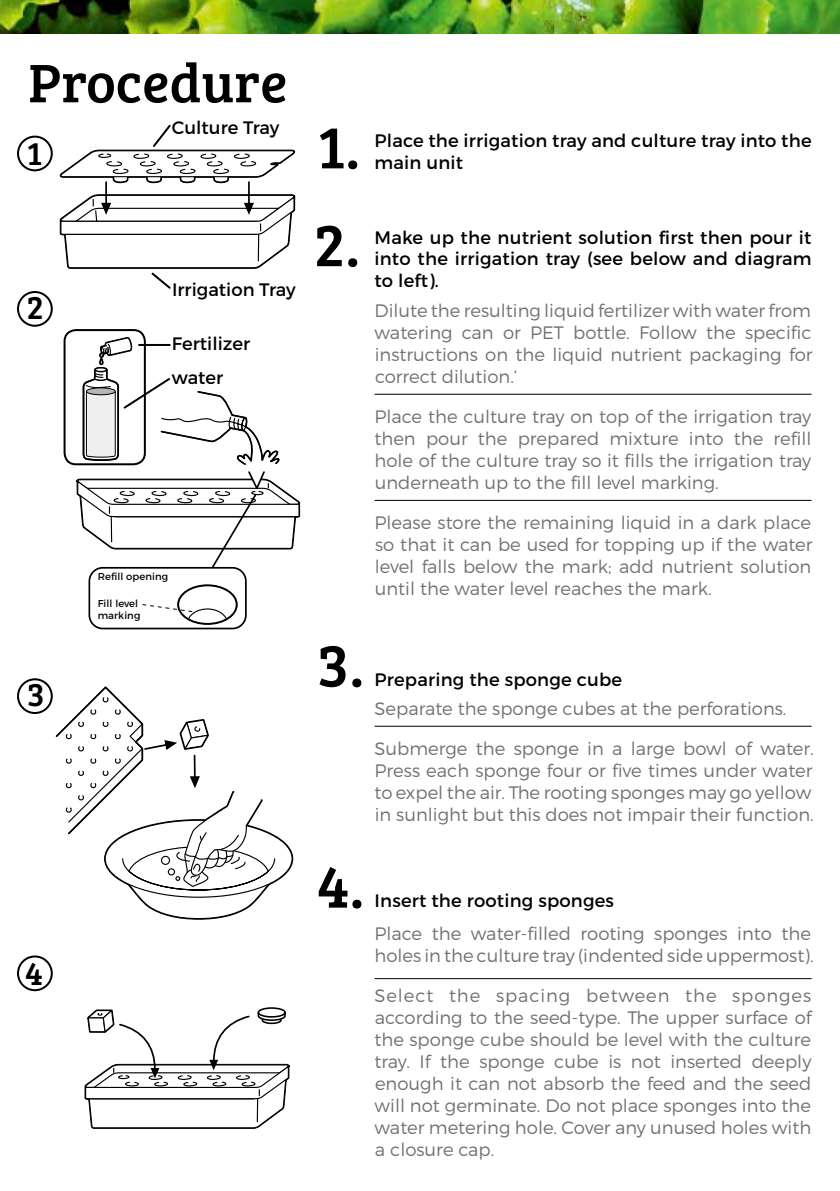
<style>
.page{position:relative;width:840px;height:1191px;background:#fff}
.page>*{position:absolute;margin:0;border:0;box-sizing:border-box;transform-origin:0 0}
.t1{font:61.6px "Bree Serif";color:#000}
.t2{font:56px "Bree Serif";color:#000}
.t3{font:33.6px "Bree Serif";color:#000}
.t4{font:300 18px/22px "Montserrat";color:#727171;text-align:justify}
.t5{font:18px/21.6px "Montserrat";letter-spacing:.01em;color:#000}
.t6{font:10px/12px "Montserrat";letter-spacing:.01em;color:#000}
</style>
<div class="page">
<img style="left:0;top:0;width:839px;height:34px">
<svg style="left:55px;top:686px;width:239px;height:234px"></svg>
<hr style="left:374px;top:394px;width:437px;height:1px;background:#000">
<hr style="left:374px;top:500px;width:437px;height:1px;background:#000">
<hr style="left:374px;top:725px;width:437px;height:1px;background:#000">
<hr style="left:374px;top:978px;width:437px;height:1px;background:#000">
<svg style="left:84px;top:1007px;width:206px;height:122px"></svg>
<div style="left:17px;top:136px;width:36px;height:35px;border:2px solid #000;border-radius:50%"></div>
<div style="left:17px;top:291px;width:36px;height:36px;border:2px solid #000;border-radius:50%"></div>
<div style="left:17px;top:678px;width:36px;height:36px;border:2px solid #000;border-radius:50%"></div>
<div style="left:17px;top:955px;width:36px;height:36px;border:2px solid #000;border-radius:50%"></div>
<div style="left:88px;top:567px;width:158px;height:62px;border:2px solid #000;border-radius:13px"></div>
<div style="left:177px;top:584px;width:60px;height:41px;border:2px solid #000;border-radius:50%"></div>
<svg style="left:142px;top:603px;width:86px;height:18px"></svg>
<div style="left:63px;top:329px;width:83px;height:136px;border:2px solid #000;border-radius:11px"></div>
<svg style="left:59px;top:124px;width:237px;height:165px"></svg>
<svg style="left:75px;top:335px;width:226px;height:234px"></svg>
<h2 class="t2" style="left:28px;top:42px;width:260px">Procedure</h2>
<h3 class="t3" style="left:27px;top:129px;width:17px">1</h3>
<p class="t5" style="left:172px;top:116px;width:109px">Culture Tray</p>
<h1 class="t1" style="left:317px;top:102px;width:44px">1.</h1>
<p class="t5" style="left:374px;top:130px;width:438px">Place the irrigation tray and culture tray into the main unit</p>
<h3 class="t3" style="left:26px;top:283px;width:19px">2</h3>
<h3 class="t3" style="left:27px;top:670px;width:19px">3</h3>
<h3 class="t3" style="left:25px;top:948px;width:20px">4</h3>
<p class="t5" style="left:172px;top:278px;width:125px">Irrigation Tray</p>
<p class="t5" style="left:172px;top:333px;width:80px">Fertilizer</p>
<p class="t5" style="left:172px;top:366px;width:53px">water</p>
<p class="t6" style="left:98px;top:571px;width:72px">Refill opening</p>
<p class="t6" style="left:98px;top:597px;width:44px">Fill level marking</p>
<h1 class="t1" style="left:313px;top:200px;width:48px">2.</h1>
<p class="t5" style="left:374px;top:226px;width:438px;text-align:justify">Make up the nutrient solution first then pour it into the irrigation tray (see below and diagram to left).</p>
<p class="t4" style="left:374px;top:299px;width:439px">Dilute the resulting liquid fertilizer with water from watering can or PET bottle. Follow the specific instructions on the liquid nutrient packaging for correct dilution.‘</p>
<p class="t4" style="left:374px;top:405px;width:438px">Place the culture tray on top of the irrigation tray then pour the prepared mixture into the refill hole of the culture tray so it fills the irrigation tray underneath up to the fill level marking.</p>
<p class="t4" style="left:374px;top:511px;width:439px">Please store the remaining liquid in a dark place so that it can be used for topping up if the water level falls below the mark; add nutrient solution until the water level reaches the mark.</p>
<h1 class="t1" style="left:317px;top:620px;width:48px">3.</h1>
<p class="t5" style="left:374px;top:669px;width:249px">Preparing the sponge cube</p>
<p class="t4" style="left:374px;top:697px;width:413px">Separate the sponge cubes at the perforations.</p>
<p class="t4" style="left:374px;top:737px;width:440px;text-align:left">Submerge the sponge in a large bowl of water.<br>Press each sponge four or five times under water to expel the air. The rooting sponges may go yellow in sunlight but this does not impair their function.</p>
<h1 class="t1" style="left:316px;top:841px;width:49px">4.</h1>
<p class="t5" style="left:374px;top:890px;width:241px">Insert the rooting sponges</p>
<p class="t4" style="left:374px;top:922px;width:440px">Place the water-filled rooting sponges into the holes in the culture tray (indented side uppermost).</p>
<p class="t4" style="left:374px;top:984px;width:438px">Select the spacing between the sponges according to the seed-type. The upper surface of the sponge cube should be level with the culture tray. If the sponge cube is not inserted deeply enough it can not absorb the feed and the seed will not germinate. Do not place sponges into the water metering hole. Cover any unused holes with a closure cap.</p>
</div>
